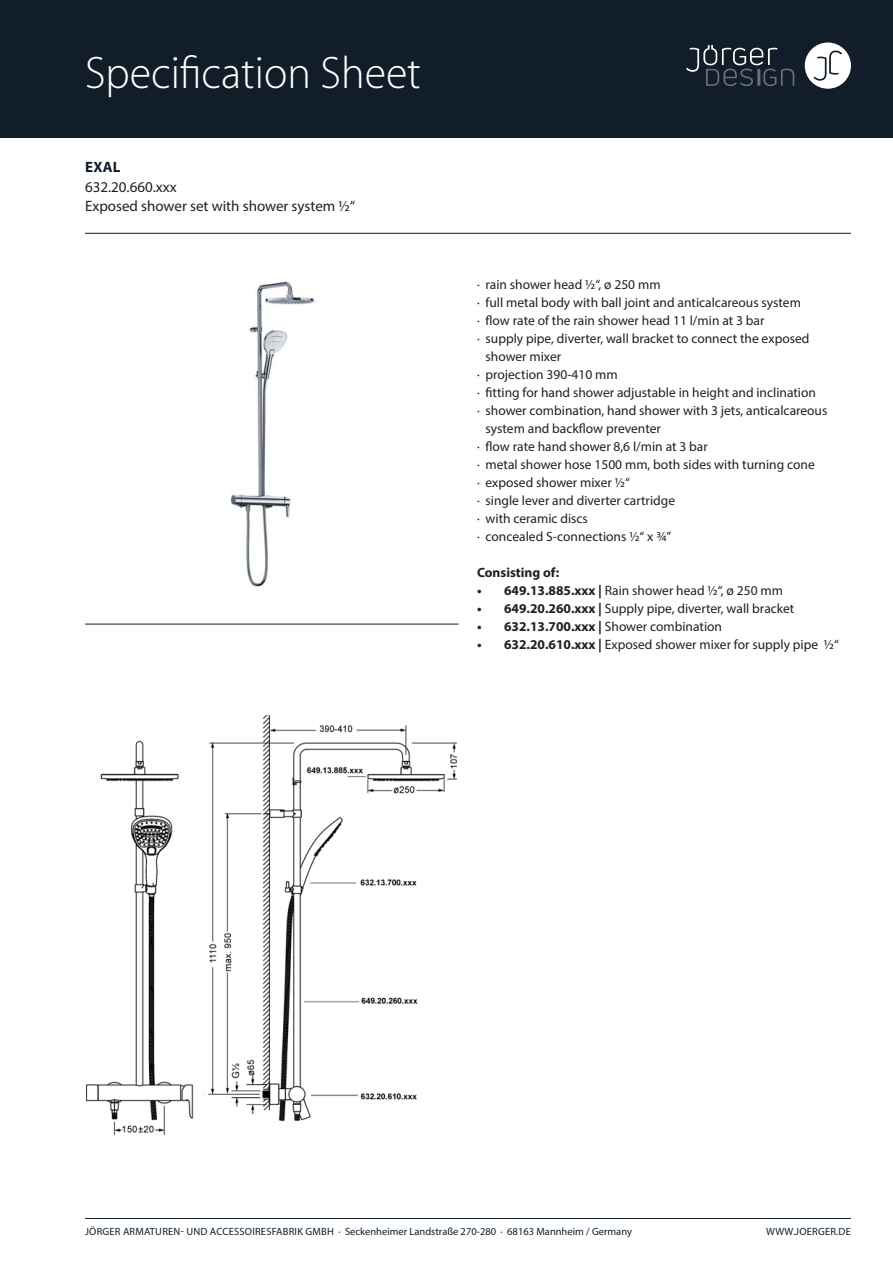
<style>
.page{position:relative;width:893px;height:1263px;background:#fff}
.page>*{position:absolute;margin:0;border:0;box-sizing:border-box;transform-origin:0 0}
.t1{font:100 45px "Myriad Set Pro";color:#fff}
.t2{font:15px "Myriad Pro";color:#231f20}
.t3{font:700 15px "Myriad Pro";color:#111e29}
.t4{font:13.5px "Myriad Pro";color:#231f20}
.t5{font:700 13.5px "Myriad Pro";color:#231f20}
.t6{font:10.5px "Myriad Pro";letter-spacing:.005em;color:#111e29}
.s1{font-weight:700}
</style>
<div class="page">
<div style="left:0;top:0;width:893px;height:138px;background:#111e29"></div>
<div style="left:805px;top:43px;width:46px;height:46px;background:#fff;border-radius:50%"></div>
<svg style="left:814px;top:51px;width:28px;height:30px"></svg>
<svg style="left:686px;top:45px;width:108px;height:41px"></svg>
<hr style="left:85px;top:1218px;width:766px;height:1px;background:#111e29">
<hr style="left:85px;top:233px;width:766px;height:1px;background:#111e29">
<hr style="left:85px;top:624px;width:373px;height:1px;background:#111e29">
<img style="left:231px;top:281px;width:84px;height:306px">
<img style="left:86px;top:715px;width:371px;height:420px">
<h1 class="t1" style="left:85px;top:50px;width:337px">Specification Sheet</h1>
<p class="t3" style="left:85px;top:161px;width:37px">EXAL</p>
<p class="t2" style="left:85px;top:200px;width:272px">Exposed shower set with shower system ½“</p>
<p class="t2" style="left:85px;top:181px;width:93px">632.20.660.xxx</p>
<p class="t4" style="left:477px;top:279px;width:185px">· rain shower head ½“, ø 250 mm</p>
<p class="t4" style="left:477px;top:297px;width:325px">· full metal body with ball joint and anticalcareous system</p>
<p class="t4" style="left:477px;top:315px;width:289px">· flow rate of the rain shower head 11 l/min at 3 bar</p>
<p class="t4" style="left:477px;top:333px;width:334px">· supply pipe, diverter, wall bracket to connect the exposed</p>
<p class="t4" style="left:485px;top:351px;width:77px">shower mixer</p>
<p class="t4" style="left:477px;top:369px;width:142px">· projection 390-410 mm</p>
<p class="t4" style="left:477px;top:387px;width:340px">· fitting for hand shower adjustable in height and inclination</p>
<p class="t4" style="left:477px;top:405px;width:352px">· shower combination, hand shower with 3 jets, anticalcareous</p>
<p class="t4" style="left:485px;top:423px;width:177px">system and backflow preventer</p>
<p class="t4" style="left:477px;top:441px;width:232px">· flow rate hand shower 8,6 l/min at 3 bar</p>
<p class="t4" style="left:477px;top:459px;width:339px">· metal shower hose 1500 mm, both sides with turning cone</p>
<p class="t4" style="left:477px;top:477px;width:154px">· exposed shower mixer ½“</p>
<p class="t4" style="left:477px;top:495px;width:200px">· single lever and diverter cartridge</p>
<p class="t4" style="left:477px;top:513px;width:112px">· with ceramic discs</p>
<p class="t4" style="left:477px;top:531px;width:196px">· concealed S-connections ½“ x ¾”</p>
<p class="t5" style="left:477px;top:567px;width:84px">Consisting of:</p>
<p class="t4" style="left:477px;top:585px;width:307px"><span class="s1">• 649.13.885.xxx |</span> Rain shower head ½“, ø 250 mm</p>
<p class="t4" style="left:477px;top:603px;width:319px"><span class="s1">• 649.20.260.xxx |</span> Supply pipe, diverter, wall bracket</p>
<p class="t4" style="left:477px;top:621px;width:247px"><span class="s1">• 632.13.700.xxx |</span> Shower combination</p>
<p class="t4" style="left:477px;top:639px;width:363px"><span class="s1">• 632.20.610.xxx |</span> Exposed shower mixer for supply pipe ½“</p>
<p class="t6" style="left:85px;top:1228px;width:548px">JÖRGER ARMATUREN- UND ACCESSOIRESFABRIK GMBH · Seckenheimer Landstraße 270-280 · 68163 Mannheim / Germany</p>
<p class="t6" style="left:766px;top:1228px;width:86px">WWW.JOERGER.DE</p>
</div>
